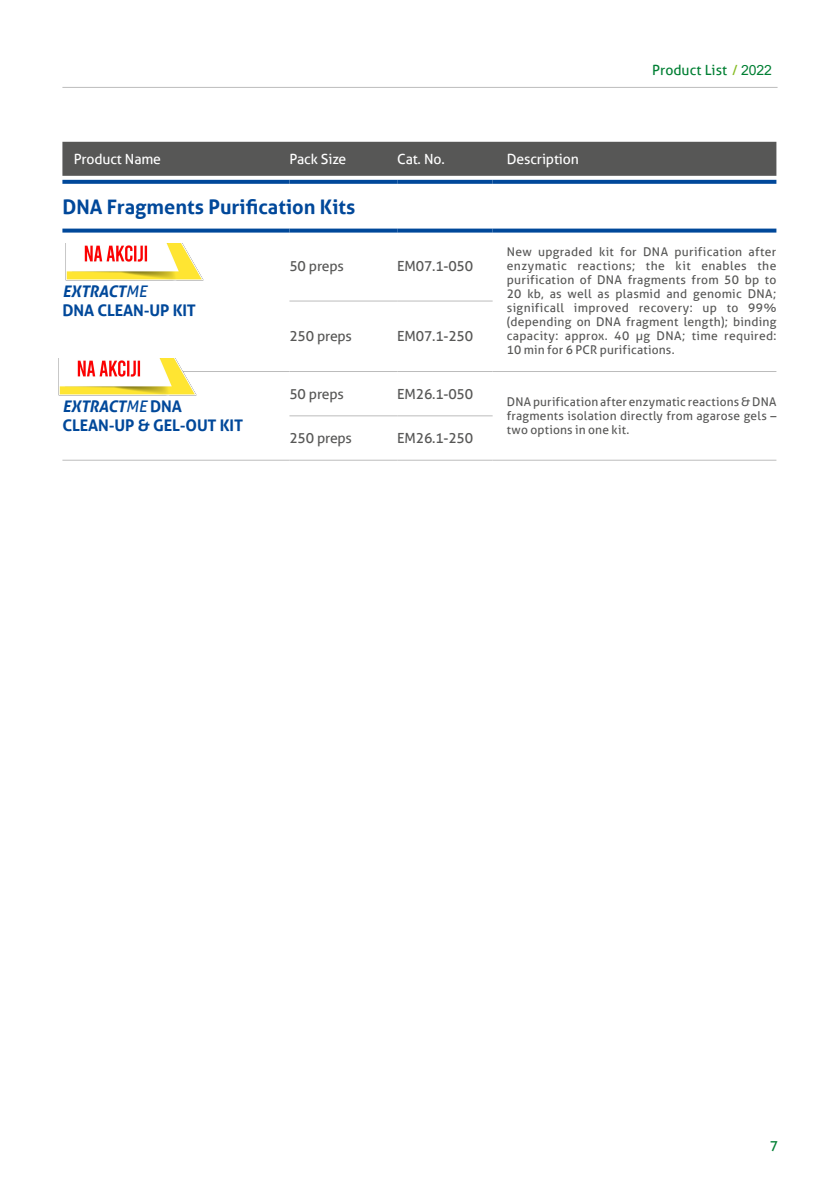
<style>
.page{position:relative;width:840px;height:1191px;background:#fff}
.page>*{position:absolute;margin:0;border:0;box-sizing:border-box;transform-origin:0 0}
.t1{font:700 20px "Aller";color:#00489a}
.body_nazwy{font:700 16px/19px "Aller";letter-spacing:-.01em;color:#00489a}
.body{font:14px "Aller";letter-spacing:-.015em;color:#575756}
.naglowek{font:14px "Aller";letter-spacing:-.01em;color:#fff}
.t2{font:14px "Aller";color:#007f33}
.description{font:12px/14px "Aller";letter-spacing:.015em;color:#575756;text-align:justify}
.s1{color:#86bc25}
.s2{font-family:"Arial"}
.s3{font-style:italic}
.s4{font-weight:400;font-style:italic}
</style>
<div class="page">
<hr style="left:62px;top:87px;width:715px;height:1px;background:#bcbcbc">
<div style="left:62px;top:142px;width:714px;height:34px;background:#575756"></div>
<hr style="left:289px;top:301px;width:108px;height:1px;background:#bcbcbc">
<hr style="left:397px;top:301px;width:95px;height:1px;background:#bcbcbc">
<hr style="left:289px;top:415px;width:108px;height:1px;background:#bcbcbc">
<hr style="left:397px;top:415px;width:95px;height:1px;background:#bcbcbc">
<hr style="left:289px;top:460px;width:108px;height:1px;background:#bcbcbc">
<hr style="left:397px;top:460px;width:95px;height:1px;background:#bcbcbc">
<hr style="left:289px;top:371px;width:108px;height:1px;background:#bcbcbc">
<hr style="left:397px;top:371px;width:95px;height:1px;background:#bcbcbc">
<hr style="left:62px;top:371px;width:227px;height:1px;background:#bcbcbc">
<hr style="left:492px;top:371px;width:284px;height:1px;background:#bcbcbc">
<hr style="left:62px;top:460px;width:227px;height:1px;background:#bcbcbc">
<hr style="left:492px;top:460px;width:284px;height:1px;background:#bcbcbc">
<svg style="left:62px;top:180px;width:227px;height:4px"></svg>
<svg style="left:289px;top:180px;width:108px;height:4px"></svg>
<svg style="left:397px;top:180px;width:95px;height:4px"></svg>
<svg style="left:492px;top:180px;width:284px;height:4px"></svg>
<svg style="left:62px;top:229px;width:227px;height:4px"></svg>
<svg style="left:289px;top:229px;width:108px;height:4px"></svg>
<svg style="left:397px;top:229px;width:95px;height:4px"></svg>
<svg style="left:492px;top:229px;width:284px;height:4px"></svg>
<img style="left:65px;top:243px;width:139px;height:37px">
<img style="left:58px;top:358px;width:139px;height:37px">
<p class="naglowek" style="left:74px;top:150px;width:89px">Product Name</p>
<p class="naglowek" style="left:289px;top:150px;width:58px">Pack Size</p>
<p class="naglowek" style="left:397px;top:150px;width:49px">Cat. No.</p>
<p class="naglowek" style="left:506px;top:150px;width:73px">Description</p>
<p class="t1" style="left:62px;top:194px;width:294px">DNA Fragments Purification Kits</p>
<p class="t2" style="left:651px;top:61px;width:121px">Product List <span class="s1">/</span> <span class="s2">2022</span></p>
<p class="body_nazwy" style="left:62px;top:282px;width:135px"><span class="s3">EXTRACT</span><span class="s4">ME<br></span>DNA CLEAN-UP KIT</p>
<p class="body_nazwy" style="left:62px;top:397px;width:182px"><span class="s3">EXTRACT</span><span class="s4">ME</span> DNA<br>CLEAN-UP &amp; GEL-OUT KIT</p>
<p class="body" style="left:289px;top:257px;width:56px">50 preps</p>
<p class="body" style="left:397px;top:257px;width:77px">EM07.1-050</p>
<p class="body" style="left:289px;top:328px;width:64px">250 preps</p>
<p class="body" style="left:397px;top:328px;width:77px">EM07.1-250</p>
<p class="body" style="left:289px;top:385px;width:56px">50 preps</p>
<p class="body" style="left:397px;top:385px;width:77px">EM26.1-050</p>
<p class="body" style="left:289px;top:430px;width:64px">250 preps</p>
<p class="body" style="left:397px;top:430px;width:77px">EM26.1-250</p>
<p class="description" style="left:506px;top:245px;width:271px">New upgraded kit for DNA purification after enzymatic reactions; the kit enables the purification of DNA fragments from 50 bp to 20 kb, as well as plasmid and genomic DNA; significall improved recovery: up to 99% (depending on DNA fragment length); binding capacity: approx. 40 μg DNA; time required:<br>10 min for 6 PCR purifications.</p>
<p class="description" style="left:506px;top:395px;width:271px">DNA purification after enzymatic reactions &amp; DNA fragments isolation directly from agarose gels – two options in one kit.</p>
<p class="t2" style="left:770px;top:1137px;width:9px">7</p>
</div>
